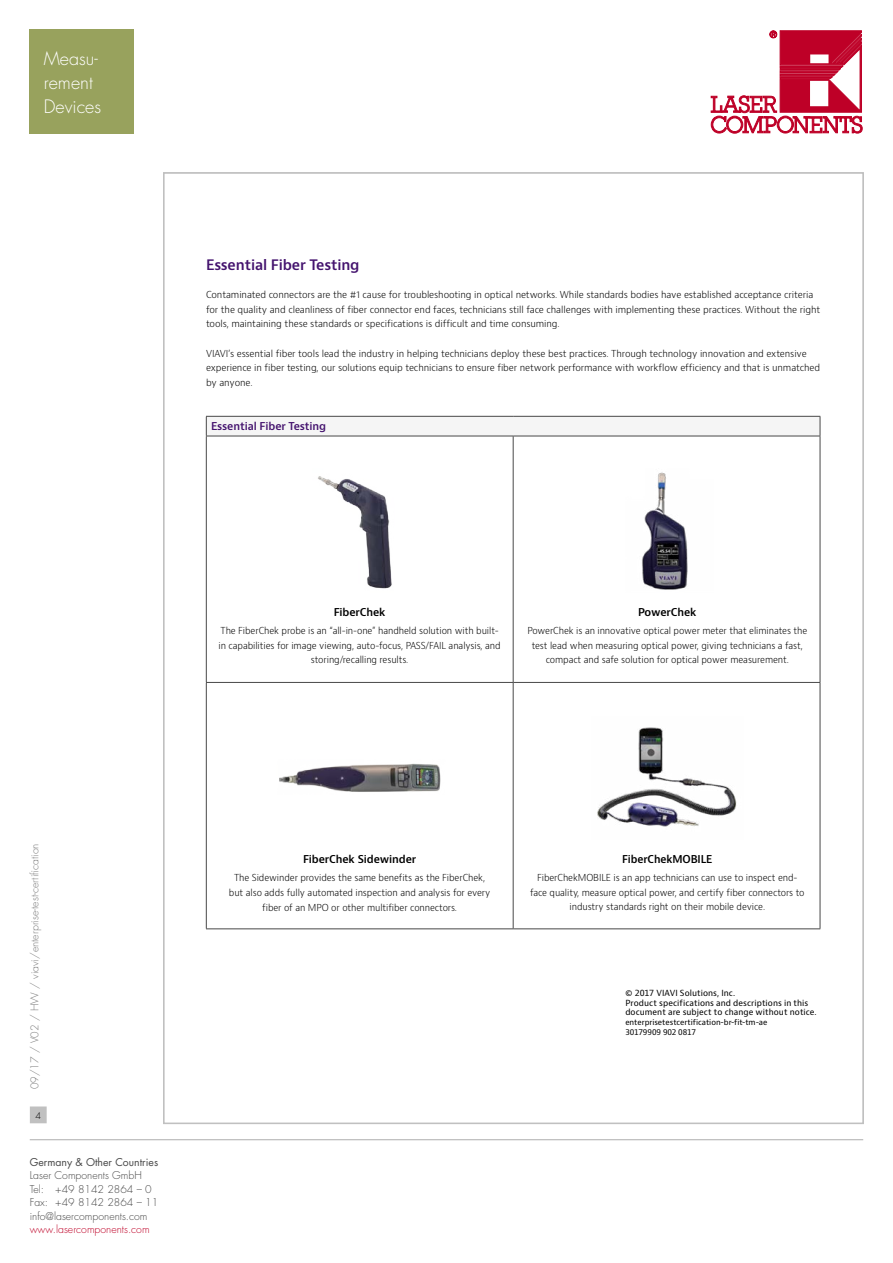
<style>
.page{position:relative;width:893px;height:1263px;background:#fff}
.page>*{position:absolute;margin:0;border:0;box-sizing:border-box;transform-origin:0 0}
.t1{font:300 18px/24px "Futura Std";color:#fff}
.t2{font:600 14.1px "Bernino Sans";letter-spacing:-.01em;color:#44136e}
.t3{font:600 10.65px "Bernino Sans";letter-spacing:-.01em;color:#000}
.t4{font:600 10.65px "Bernino Sans";letter-spacing:-.01em;color:#44136e}
.t5{font:300 10.5px/13.5px "Futura Std";color:#484848}
.t6{font:300 10.5px "Futura Std";color:#7c7c7c}
.t7{font:300 10.5px "Futura Std";color:#be0027}
.t8{font:10.5px "Futura Std";color:#484848}
.t9{font:300 9.45px/14.7px "Bernino Sans";letter-spacing:-.01em;color:#000;text-align:center}
.t10{font:300 9px "Futura Std";color:#000}
.t11{font:8.25px/9.9px "Bernino Sans";letter-spacing:.005em;color:#000}
.t12{font:7.65px/9.9px "Bernino Sans";letter-spacing:-.005em;color:#000}
</style>
<div class="page">
<svg style="left:710px;top:30px;width:153px;height:104px"></svg>
<svg style="left:711px;top:31px;width:151px;height:102px"></svg>
<hr style="left:30px;top:1139px;width:833px;height:1px;background:#c0c0c0">
<div style="left:31px;top:1107px;width:15px;height:16px;background:#c0c0c0"></div>
<div style="left:30px;top:1106px;width:17px;height:17px;border:1px solid #c0c0c0"></div>
<div style="left:206px;top:416px;width:614px;height:20px;background:#f5f5f5"></div>
<hr style="left:206px;top:416px;width:307px;height:1px;background:#484848">
<svg style="left:206px;top:417px;width:1px;height:19px"></svg>
<hr style="left:513px;top:416px;width:307px;height:1px;background:#484848">
<svg style="left:820px;top:417px;width:1px;height:19px"></svg>
<hr style="left:206px;top:436px;width:307px;height:1px;background:#484848">
<hr style="left:206px;top:436px;width:1px;height:246px;background:#484848">
<hr style="left:513px;top:436px;width:307px;height:1px;background:#484848">
<hr style="left:513px;top:436px;width:1px;height:246px;background:#484848">
<hr style="left:820px;top:436px;width:1px;height:246px;background:#484848">
<hr style="left:206px;top:682px;width:307px;height:1px;background:#484848">
<hr style="left:206px;top:683px;width:1px;height:245px;background:#484848">
<hr style="left:513px;top:682px;width:307px;height:1px;background:#484848">
<hr style="left:513px;top:683px;width:1px;height:245px;background:#484848">
<hr style="left:820px;top:683px;width:1px;height:245px;background:#484848">
<hr style="left:206px;top:928px;width:307px;height:1px;background:#484848">
<hr style="left:513px;top:928px;width:307px;height:1px;background:#484848">
<img style="left:318px;top:476px;width:74px;height:113px">
<img style="left:642px;top:472px;width:46px;height:118px">
<img style="left:279px;top:763px;width:162px;height:29px">
<img style="left:597px;top:727px;width:140px;height:100px">
<div style="left:30px;top:30px;width:104px;height:104px;background:#98a25d"></div>
<h1 class="t1" style="left:44px;top:47px;width:59px">Measu&shy;rement<br>Devices</h1>
<h2 class="t2" style="left:206px;top:256px;width:155px">Essential Fiber Testing</h2>
<p class="t9" style="left:206px;top:287px;width:616px;text-align:left">Contaminated connectors are the #1 cause for troubleshooting in optical networks. While standards bodies have established acceptance criteria for the quality and cleanliness of fiber connector end faces, technicians still face challenges with implementing these practices. Without the right tools, maintaining these standards or specifications is difficult and time consuming.</p>
<p class="t9" style="left:206px;top:346px;width:616px;text-align:left">VIAVI’s essential fiber tools lead the industry in helping technicians deploy these best practices. Through technology innovation and extensive experience in fiber testing, our solutions equip technicians to ensure fiber network performance with workflow efficiency and that is unmatched by anyone.</p>
<p class="t4" style="left:211px;top:419px;width:117px">Essential Fiber Testing</p>
<p class="t3" style="left:334px;top:605px;width:53px">FiberChek</p>
<p class="t9" style="left:219px;top:623px;width:283px">The FiberChek probe is an “all-in-one” handheld solution with built&shy;in capabilities for image viewing, auto-focus, PASS/FAIL analysis, and storing/recalling results.</p>
<p class="t3" style="left:638px;top:605px;width:60px">PowerChek</p>
<p class="t9" style="left:527px;top:623px;width:281px">PowerChek is an innovative optical power meter that eliminates the test lead when measuring optical power, giving technicians a fast, compact and safe solution for optical power measurement.</p>
<p class="t6" style="left:28px;top:1089px;width:247px;rotate:-90deg">09/17 / V02 / HW / viavi/enterprise-test-certification</p>
<p class="t10" style="left:35px;top:1110px;width:7px">4</p>
<p class="t8" style="left:30px;top:1155px;width:130px">Germany &amp; Other Countries</p>
<p class="t5" style="left:30px;top:1169px;width:130px">Laser Components GmbH<br>Tel: +49 8142 2864 – 0<br>Fax: +49 8142 2864 – 11 info@lasercomponents.com</p>
<p class="t7" style="left:30px;top:1223px;width:121px">www.lasercomponents.com</p>
<p class="t3" style="left:303px;top:853px;width:115px">FiberChek Sidewinder</p>
<p class="t9" style="left:229px;top:871px;width:263px">The Sidewinder provides the same benefits as the FiberChek, but also adds fully automated inspection and analysis for every fiber of an MPO or other multifiber connectors.</p>
<p class="t3" style="left:622px;top:853px;width:92px">FiberChekMOBILE</p>
<p class="t9" style="left:530px;top:870px;width:276px">FiberChekMOBILE is an app technicians can use to inspect end&shy;face quality, measure optical power, and certify fiber connectors to industry standards right on their mobile device.</p>
<p class="t11" style="left:625px;top:988px;width:193px">© 2017 VIAVI Solutions, Inc.<br>Product specifications and descriptions in this document are subject to change without notice.</p>
<p class="t12" style="left:625px;top:1018px;width:144px">enterprisetestcertification-br-fit-tm-ae<br>30179909 902 0817</p>
</div>
